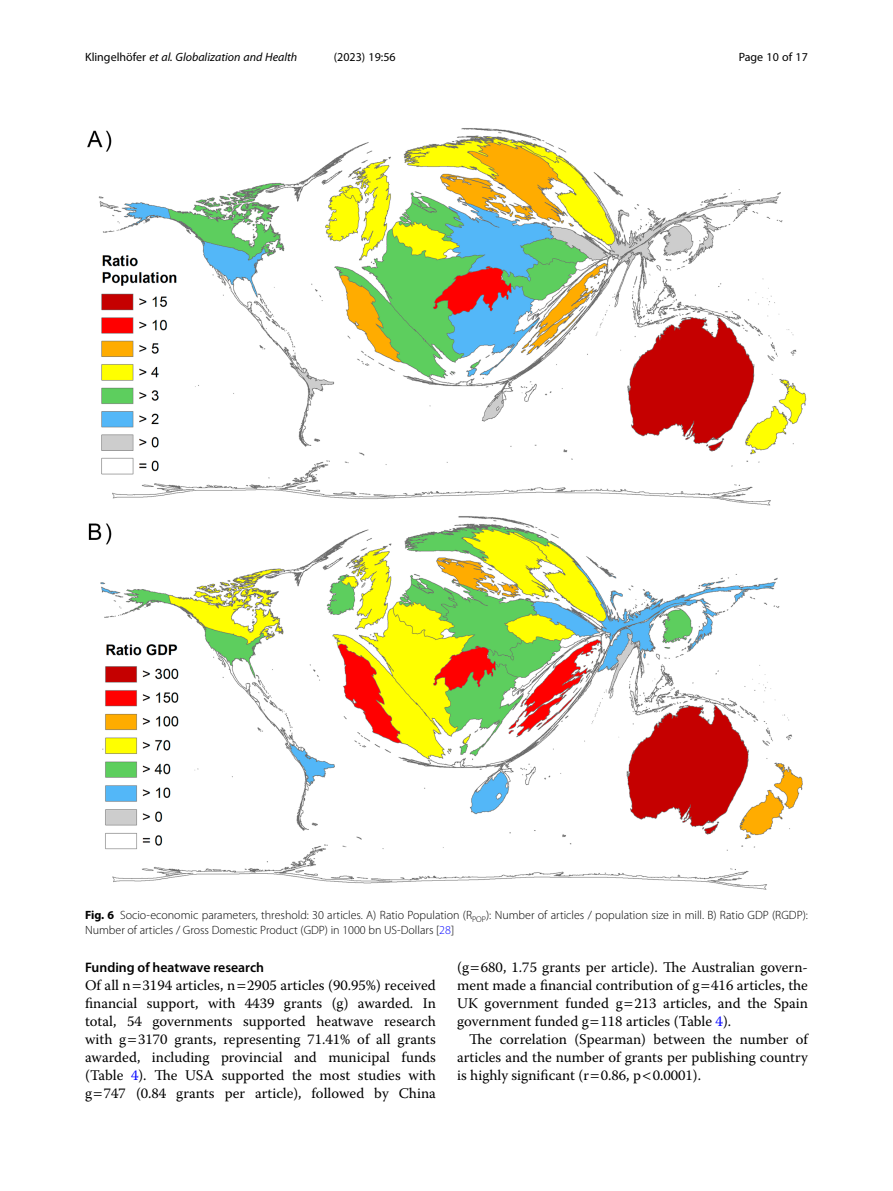
<style>
.page{position:relative;width:893px;height:1191px;background:#fff}
.page>*{position:absolute;margin:0;border:0;box-sizing:border-box;transform-origin:0 0}
.Body_Text{font:14.7px/18px "Warnock Pro";color:#000;text-align:justify}
.Body_Text_Indent{font:14.7px/18px "Warnock Pro";color:#000;text-align:justify}
.Head_2{font:600 13.8px "Myriad Pro";color:#000}
.Figure_Caption{font:300 12px/15px "Myriad Pro";color:#000}
.t1{font:italic 12px "Myriad Pro";color:#000}
.t2{font:12px "Myriad Pro";color:#000}
.s1{font-style:normal}
.s2{font-weight:700}
.s3{color:#00f}
</style>
<div class="page">
<img style="left:87px;top:128px;width:720px;height:762px">
<p class="t1" style="left:85px;top:50px;width:214px"><span class="s1">Klingelhöfer</span> et al. Globalization and Health</p>
<p class="t2" style="left:334px;top:50px;width:63px">(2023) 19:56</p>
<p class="t2" style="left:739px;top:50px;width:71px">Page 10 of 17</p>
<p class="Figure_Caption" style="left:85px;top:907px;width:724px"><span class="s2">Fig. 6</span> Socio-economic parameters, threshold: 30 articles. A) Ratio Population (R<sub>POP</sub>): Number of articles / population size in mill. B) Ratio GDP (RGDP):<br>Number of articles / Gross Domestic Product (GDP) in 1000 bn US-Dollars [<span class="s3">28</span>]</p>
<p class="Head_2" style="left:85px;top:959px;width:181px">Funding of heatwave research</p>
<p class="Body_Text" style="left:85px;top:976px;width:352px">Of all n 3194 articles, n 2905 articles (90.95%) received financial support, with 4439 grants (g) awarded. In total, 54 governments supported heatwave research with g 3170 grants, representing 71.41% of all grants awarded, including provincial and municipal funds (Table <span class="s3">4</span>). The USA supported the most studies with g 747 (0.84 grants per article), followed by China</p>
<p class="Body_Text" style="left:457px;top:958px;width:352px">(g 680, 1.75 grants per article). The Australian govern&shy;ment made a financial contribution of g 416 articles, the UK government funded g 213 articles, and the Spain government funded g 118 articles (Table <span class="s3">4</span>).</p>
<p class="Body_Text_Indent" style="left:457px;top:1030px;width:352px;text-indent:12px">The correlation (Spearman) between the number of articles and the number of grants per publishing country is highly significant (r 0.86, p 0.0001).</p>
</div>
